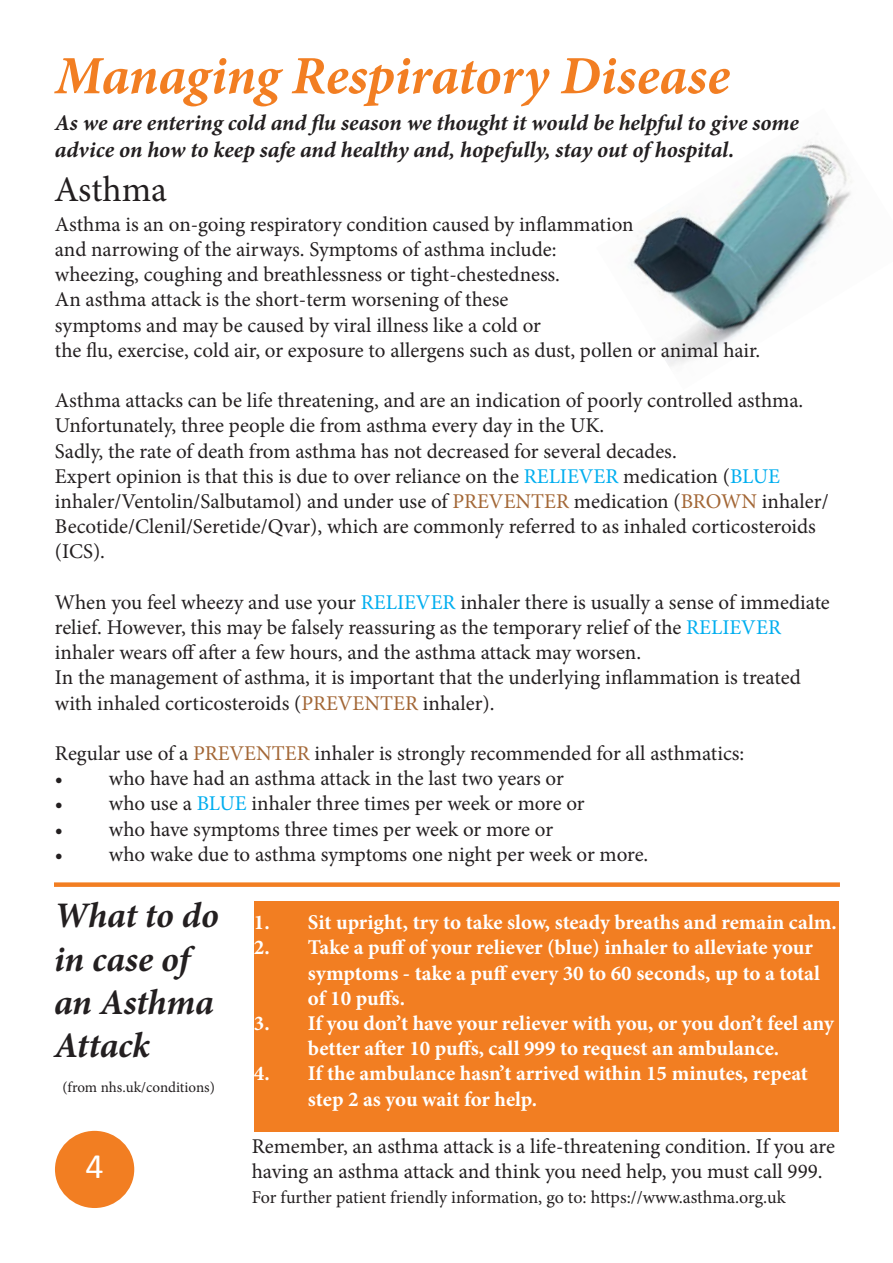
<style>
.page{position:relative;width:893px;height:1263px;background:#fff}
.page>*{position:absolute;margin:0;border:0;box-sizing:border-box;transform-origin:0 0}
.t1{font:italic 700 54px "Minion Pro";letter-spacing:-.005em;color:#f27e22}
.t2{font:italic 700 36px/43.2px "Minion Pro";letter-spacing:-.005em;color:#231f20}
.t3{font:36px "Minion Pro";letter-spacing:-.005em;color:#231f20}
.t4{font:36px "Calibri";color:#fff}
.t5{font:italic 700 22.5px/27px "Minion Pro";letter-spacing:-.005em;color:#231f20}
.t6{font:21px/25.2px "Minion Pro";color:#231f20}
.t7{font:700 21px/25.2px "Minion Pro";color:#fff}
.t8{font:18px "Minion Pro";color:#231f20}
.t9{font:15px "Minion Pro";letter-spacing:-.005em;color:#231f20}
.s1{color:#00aeef}
.s2{color:#a36736}
</style>
<div class="page">
<div style="left:55px;top:1131px;width:79px;height:77px;background:#f27e22;border-radius:50%"></div>
<img style="left:628px;top:142px;width:224px;height:224px">
<div style="left:54px;top:882px;width:786px;height:5px;background:#f27e22"></div>
<div style="left:254px;top:901px;width:585px;height:230px;background:#f27e22"></div>
<p class="t1" style="left:55px;top:38px;width:676px">Managing Respiratory Disease</p>
<p class="t5" style="left:55px;top:109px;width:745px">As we are entering cold and flu season we thought it would be helpful to give some advice on how to keep safe and healthy and, hopefully, stay out of hospital.</p>
<p class="t3" style="left:54px;top:165px;width:114px">Asthma</p>
<p class="t6" style="left:55px;top:212px;width:580px">Asthma is an on-going respiratory condition caused by inflammation</p>
<p class="t6" style="left:55px;top:237px;width:503px">and narrowing of the airways. Symptoms of asthma include:</p>
<p class="t6" style="left:55px;top:262px;width:507px">wheezing, coughing and breathlessness or tight-chestedness.</p>
<p class="t6" style="left:55px;top:287px;width:455px">An asthma attack is the short-term worsening of these</p>
<p class="t6" style="left:55px;top:312px;width:488px">symptoms and may be caused by viral illness like a cold or</p>
<p class="t6" style="left:55px;top:338px;width:707px">the flu, exercise, cold air, or exposure to allergens such as dust, pollen or animal hair.</p>
<p class="t6" style="left:55px;top:388px;width:750px">Asthma attacks can be life threatening, and are an indication of poorly controlled asthma.</p>
<p class="t6" style="left:55px;top:413px;width:551px">Unfortunately, three people die from asthma every day in the UK.</p>
<p class="t6" style="left:55px;top:438px;width:623px">Sadly, the rate of death from asthma has not decreased for several decades.</p>
<p class="t6" style="left:55px;top:464px;width:775px">Expert opinion is that this is due to over reliance on the <span class="s1">RELIEVER</span> medication (<span class="s1">BLUE </span>inhaler/Ventolin/Salbutamol) and under use of <span class="s2">PREVENTER</span> medication (<span class="s2">BROWN</span> inhaler/ Becotide/Clenil/Seretide/Qvar), which are commonly referred to as inhaled corticosteroids (ICS).</p>
<p class="t6" style="left:55px;top:590px;width:776px">When you feel wheezy and use your <span class="s1">RELIEVER</span> inhaler there is usually a sense of immediate relief. However, this may be falsely reassuring as the temporary relief of the <span class="s1">RELIEVER </span>inhaler wears off after a few hours, and the asthma attack may worsen.</p>
<p class="t6" style="left:55px;top:665px;width:747px">In the management of asthma, it is important that the underlying inflammation is treated with inhaled corticosteroids (<span class="s2">PREVENTER</span> inhaler).</p>
<p class="t6" style="left:55px;top:741px;width:691px">Regular use of a <span class="s2">PREVENTER</span> inhaler is strongly recommended for all asthmatics:</p>
<p class="t6" style="left:55px;top:766px;width:510px">• who have had an asthma attack in the last two years or</p>
<p class="t6" style="left:55px;top:791px;width:531px">• who use a <span class="s1">BLUE</span> inhaler three times per week or more or</p>
<p class="t6" style="left:55px;top:816px;width:500px">• who have symptoms three times per week or more or</p>
<p class="t6" style="left:55px;top:842px;width:595px">• who wake due to asthma symptoms one night per week or more.</p>
<p class="t2" style="left:54px;top:893px;width:166px">What to do in case of an Asthma<br>Attack</p>
<p class="t9" style="left:62px;top:1077px;width:154px">(from nhs.uk/conditions)</p>
<h2 class="t4" style="left:85px;top:1143px;width:20px">4</h2>
<p class="t7" style="left:254px;top:909px;width:584px">1. Sit upright, try to take slow, steady breaths and remain calm.</p>
<p class="t7" style="left:308px;top:935px;width:514px;text-indent:-54px">2. Take a puff of your reliever (blue) inhaler to alleviate your symptoms - take a puff every 30 to 60 seconds, up to a total of 10 puffs.</p>
<p class="t7" style="left:254px;top:1010px;width:581px;text-align:center">3. If you don’t have your reliever with you, or you don’t feel any better after 10 puffs, call 999 to request an ambulance.</p>
<p class="t7" style="left:308px;top:1061px;width:502px;text-indent:-54px">4. If the ambulance hasn’t arrived within 15 minutes, repeat step 2 as you wait for help.</p>
<p class="t6" style="left:252px;top:1134px;width:585px">Remember, an asthma attack is a life-threatening condition. If you are having an asthma attack and think you need help, you must call 999.</p>
<p class="t8" style="left:252px;top:1185px;width:536px">For further patient friendly information, go to: https://www.asthma.org.uk</p>
</div>
